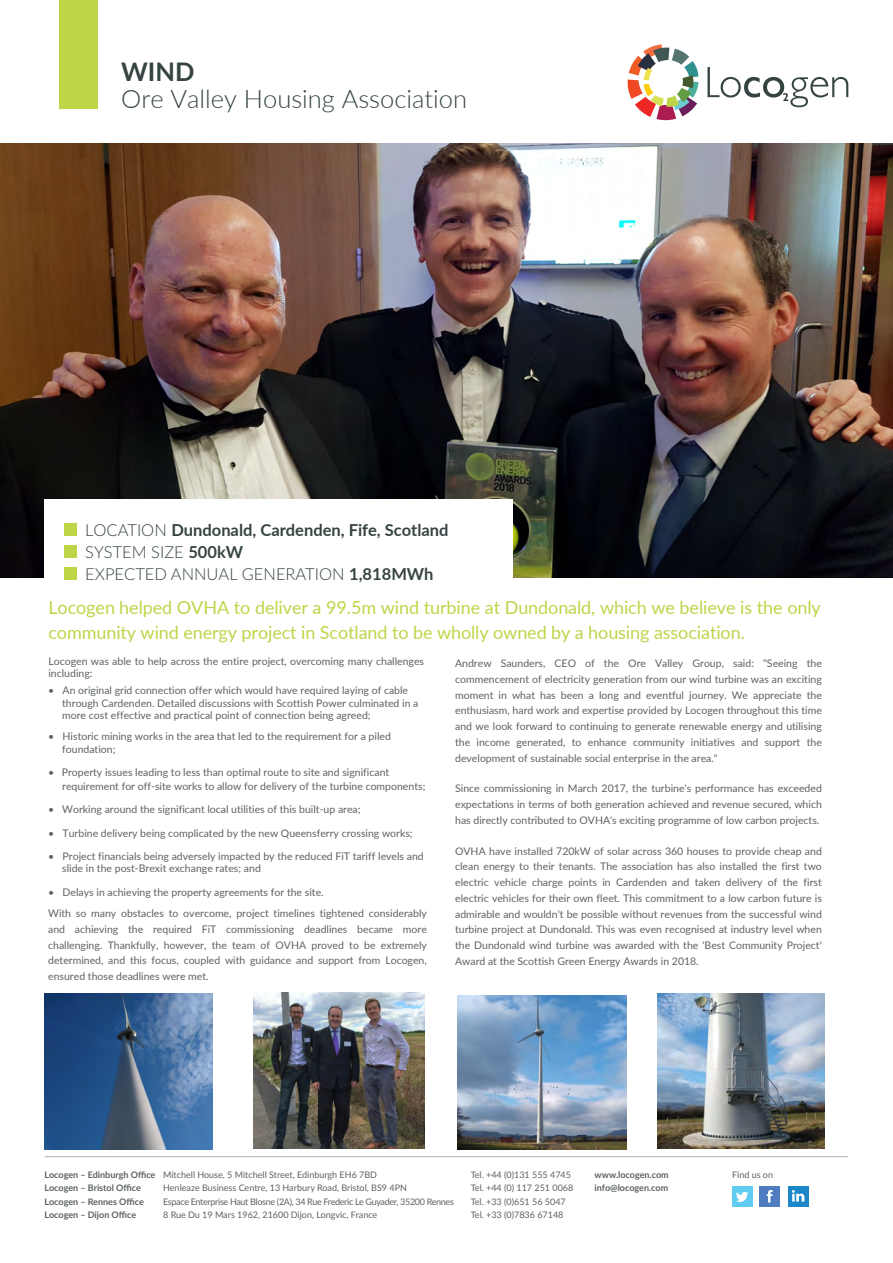
<style>
.page{position:relative;width:893px;height:1263px;background:#fff}
.page>*{position:absolute;margin:0;border:0;box-sizing:border-box;transform-origin:0 0}
.t1{font:300 25.5px/27.8px "Lato";color:#354442}
.t2{font:18px/24.8px "Lato";letter-spacing:-.005em;color:#bcd648}
.t3{font:300 16.5px/22.2px "Lato";color:#354442}
.t4{font:10.5px/15.8px "Lato";color:#5c6360}
.t5{font:9px "Lato";color:#5c6360}
.t6{font:700 9px "Lato";color:#5c6360}
.t7{font:9px "Lato";letter-spacing:-.035em;color:#5c6360}
.s1{font-weight:700}
.s2{font-weight:700;color:#374542}
</style>
<div class="page">
<img style="left:0;top:143px;width:892px;height:435px">
<hr style="left:45px;top:1156px;width:803px;height:1px;background:#afb0ae">
<div style="left:732px;top:1186px;width:20px;height:20px;background:#60ccf1"></div>
<svg style="left:736px;top:1192px;width:12px;height:10px"></svg>
<div style="left:760px;top:1186px;width:20px;height:20px;background:#4e7cbf"></div>
<svg style="left:767px;top:1190px;width:6px;height:12px"></svg>
<div style="left:788px;top:1186px;width:20px;height:20px;background:#1c87c8"></div>
<svg style="left:792px;top:1190px;width:12px;height:11px"></svg>
<div style="left:45px;top:500px;width:454px;height:80px;background:#fff"></div>
<div style="left:64px;top:500px;width:449px;height:80px;background:#fff"></div>
<div style="left:64px;top:523px;width:13px;height:12px;background:#bcd648"></div>
<div style="left:64px;top:545px;width:13px;height:13px;background:#bcd648"></div>
<div style="left:64px;top:567px;width:13px;height:13px;background:#bcd648"></div>
<svg style="left:707px;top:67px;width:141px;height:40px"></svg>
<svg style="left:627px;top:44px;width:71px;height:77px"></svg>
<div style="left:60px;top:0;width:38px;height:108px;background:#bcd648"></div>
<img style="left:658px;top:994px;width:166px;height:154px">
<img style="left:254px;top:992px;width:170px;height:157px">
<img style="left:458px;top:995px;width:168px;height:154px">
<img style="left:45px;top:994px;width:167px;height:155px">
<p class="t1" style="left:121px;top:57px;width:347px"><span class="s1">WIND<br></span>Ore Valley Housing Association</p>
<p class="t3" style="left:85px;top:518px;width:365px">LOCATION <span class="s1">Dundonald, Cardenden, Fife, Scotland<br></span>SYSTEM SIZE <span class="s2">500kW<br></span>EXPECTED ANNUAL GENERATION <span class="s2">1,818MWh</span></p>
<p class="t2" style="left:48px;top:594px;width:774px">Locogen helped OVHA to deliver a 99.5m wind turbine at Dundonald, which we believe is the only community wind energy project in Scotland to be wholly owned by a housing association.</p>
<p class="t4" style="left:48px;top:654px;width:377px;line-height:12.6px">Locogen was able to help across the entire project, overcoming many challenges including:</p>
<p class="t4" style="left:62px;top:683px;width:358px;line-height:12.6px;text-indent:-14px">• An original grid connection offer which would have required laying of cable through Cardenden. Detailed discussions with Scottish Power culminated in a more cost effective and practical point of connection being agreed;</p>
<p class="t4" style="left:62px;top:730px;width:330px;line-height:12.6px;text-indent:-14px">• Historic mining works in the area that led to the requirement for a piled foundation;</p>
<p class="t4" style="left:62px;top:764px;width:365px;line-height:14.4px;text-indent:-14px">• Property issues leading to less than optimal route to site and significant requirement for off-site works to allow for delivery of the turbine components;</p>
<p class="t4" style="left:48px;top:801px;width:314px">• Working around the significant local utilities of this built-up area;</p>
<p class="t4" style="left:48px;top:824px;width:366px">• Turbine delivery being complicated by the new Queensferry crossing works;</p>
<p class="t4" style="left:62px;top:849px;width:363px;line-height:12.6px;text-indent:-14px">• Project financials being adversely impacted by the reduced FiT tariff levels and slide in the post-Brexit exchange rates; and</p>
<p class="t4" style="left:48px;top:883px;width:277px">• Delays in achieving the property agreements for the site.</p>
<p class="t4" style="left:48px;top:905px;width:380px;text-align:justify">With so many obstacles to overcome, project timelines tightened considerably and achieving the required FiT commissioning deadlines became more challenging. Thankfully, however, the team of OVHA proved to be extremely determined, and this focus, coupled with guidance and support from Locogen, ensured those deadlines were met.</p>
<p class="t4" style="left:455px;top:655px;width:368px;text-align:justify">Andrew Saunders, CEO of the Ore Valley Group, said: "Seeing the commencement of electricity generation from our wind turbine was an exciting moment in what has been a long and eventful journey. We appreciate the enthusiasm, hard work and expertise provided by Locogen throughout this time and we look forward to continuing to generate renewable energy and utilising the income generated, to enhance community initiatives and support the development of sustainable social enterprise in the area."</p>
<p class="t4" style="left:455px;top:780px;width:368px;text-align:justify">Since commissioning in March 2017, the turbine's performance has exceeded expectations in terms of both generation achieved and revenue secured, which has directly contributed to OVHA's exciting programme of low carbon projects.</p>
<p class="t4" style="left:455px;top:842px;width:368px;text-align:justify">OVHA have installed 720kW of solar across 360 houses to provide cheap and clean energy to their tenants. The association has also installed the first two electric vehicle charge points in Cardenden and taken delivery of the first electric vehicles for their own fleet. This commitment to a low carbon future is admirable and wouldn't be possible without revenues from the successful wind turbine project at Dundonald. This was even recognised at industry level when the Dundonald wind turbine was awarded with the 'Best Community Project' Award at the Scottish Green Energy Awards in 2018.</p>
<p class="t5" style="left:45px;top:1168px;width:334px"><span class="s1">Locogen – Edinburgh Office</span> Mitchell House, 5 Mitchell Street, Edinburgh EH6 7BD</p>
<p class="t5" style="left:471px;top:1168px;width:102px">Tel. +44 (0)131 555 4745</p>
<p class="t6" style="left:45px;top:1181px;width:98px">Locogen – Bristol Office</p>
<p class="t5" style="left:163px;top:1181px;width:245px">Henleaze Business Centre, 13 Harbury Road, Bristol, BS9 4PN</p>
<p class="t5" style="left:471px;top:1181px;width:104px">Tel. +44 (0) 117 251 0068</p>
<p class="t6" style="left:45px;top:1195px;width:101px">Locogen – Rennes Office</p>
<p class="t7" style="left:163px;top:1195px;width:292px">Espace Enterprise Haut Blosne (2A), 34 Rue Frederic Le Guyader, 35200 Rennes</p>
<p class="t5" style="left:471px;top:1195px;width:97px">Tel. +33 (0)651 56 5047</p>
<p class="t6" style="left:45px;top:1208px;width:93px">Locogen – Dijon Office</p>
<p class="t5" style="left:163px;top:1208px;width:216px">8 Rue Du 19 Mars 1962, 21600 Dijon, Longvic, France</p>
<p class="t5" style="left:471px;top:1208px;width:94px">Tel. +33 (0)7836 67148</p>
<p class="t6" style="left:595px;top:1168px;width:76px">www.locogen.com</p>
<p class="t6" style="left:595px;top:1181px;width:75px">info@locogen.com</p>
<p class="t5" style="left:732px;top:1168px;width:42px">Find us on</p>
</div>
